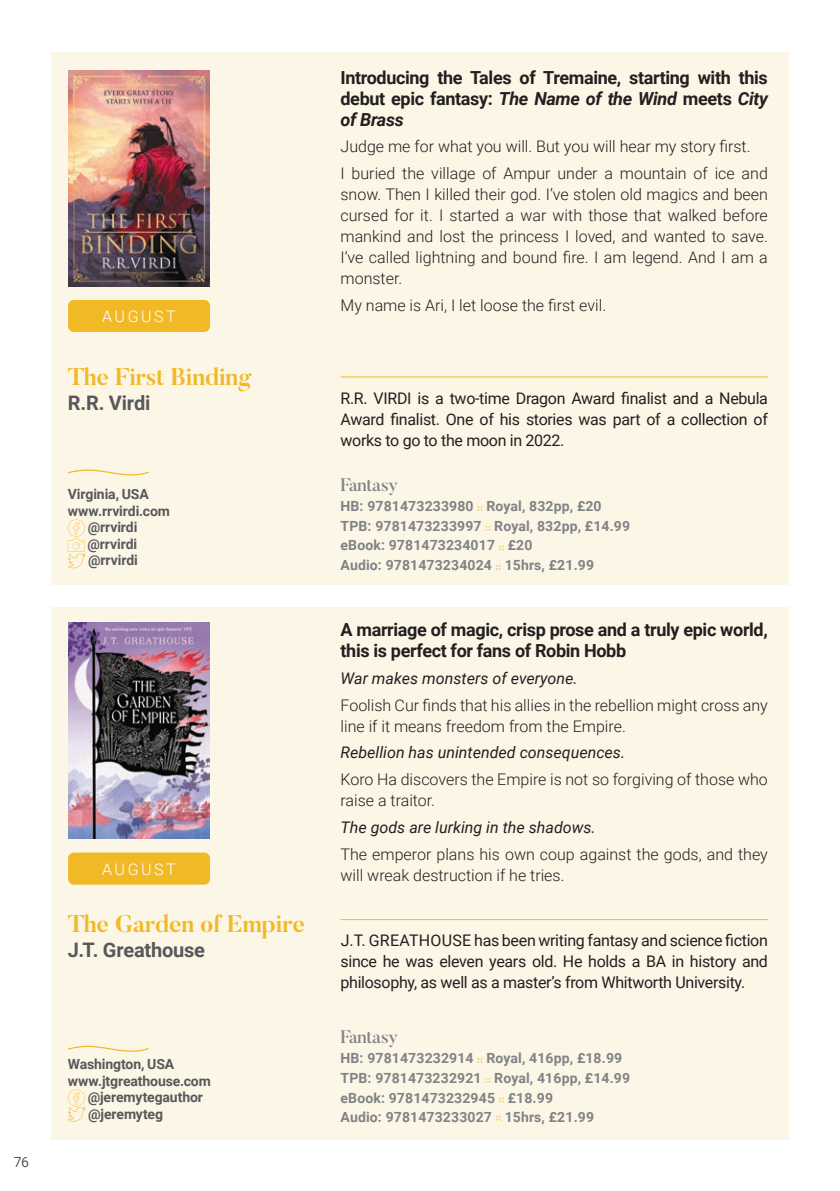
<style>
.page{position:relative;width:840px;height:1191px;background:#fff}
.page>*{position:absolute;margin:0;border:0;box-sizing:border-box;transform-origin:0 0}
.t1{font:700 24px "Butler";letter-spacing:-.01em;color:#f2b926}
.t2{font:700 20px "Roboto";letter-spacing:-.01em;color:#57585a}
.t3{font:700 18px/21px "Roboto";letter-spacing:-.02em;color:#231f20}
.t4{font:500 18px "Butler";letter-spacing:-.02em;color:#808285}
.t5{font:300 16px/21px "Roboto";color:#231f20}
.t6{font:16px/21px "Roboto";letter-spacing:-.02em;color:#231f20;text-align:justify}
.t7{font:italic 16px "Roboto";color:#231f20}
.t8{font:300 16px "Roboto";letter-spacing:.155em;color:#fff}
.t9{font:700 14px "Roboto";letter-spacing:.01em;color:#808285}
.t10{font:700 14px "Roboto";letter-spacing:-.01em;color:#57585a}
.t11{font:14px "Roboto";color:#57585a}
.s1{font-style:italic}
</style>
<div class="page">
<div style="left:51px;top:607px;width:737px;height:532px;background:#fcf6e7"></div>
<div style="left:68px;top:852px;width:142px;height:32px;background:#f2b926;border-radius:6px"></div>
<img style="left:68px;top:623px;width:142px;height:216px">
<svg style="left:68px;top:1045px;width:81px;height:6px"></svg>
<hr style="left:340px;top:919px;width:427px;height:1px;background:#f2b926">
<div style="left:51px;top:52px;width:737px;height:533px;background:#fcf6e7"></div>
<div style="left:68px;top:300px;width:142px;height:32px;background:#f2b926;border-radius:6px"></div>
<img style="left:68px;top:70px;width:142px;height:216px">
<hr style="left:340px;top:376px;width:427px;height:1px;background:#f2b926">
<svg style="left:68px;top:469px;width:81px;height:6px"></svg>
<svg style="left:477px;top:1058px;width:5px;height:5px"></svg>
<svg style="left:485px;top:1077px;width:5px;height:5px"></svg>
<svg style="left:498px;top:1097px;width:6px;height:5px"></svg>
<svg style="left:495px;top:1115px;width:5px;height:5px"></svg>
<svg style="left:68px;top:1089px;width:17px;height:32px"></svg>
<svg style="left:68px;top:519px;width:17px;height:49px"></svg>
<svg style="left:477px;top:506px;width:5px;height:5px"></svg>
<svg style="left:485px;top:525px;width:5px;height:6px"></svg>
<svg style="left:498px;top:545px;width:6px;height:5px"></svg>
<svg style="left:495px;top:565px;width:5px;height:5px"></svg>
<p class="t11" style="left:14px;top:1152px;width:17px">76</p>
<p class="t8" style="left:102px;top:305px;width:75px">AUGUST</p>
<p class="t1" style="left:68px;top:362px;width:185px">The First Binding</p>
<p class="t2" style="left:68px;top:389px;width:84px">R.R. Virdi</p>
<p class="t10" style="left:68px;top:484px;width:82px">Virginia, USA</p>
<p class="t10" style="left:68px;top:501px;width:104px">www.rrvirdi.com</p>
<p class="t10" style="left:88px;top:517px;width:51px">@rrvirdi</p>
<p class="t10" style="left:87px;top:534px;width:51px">@rrvirdi</p>
<p class="t10" style="left:88px;top:550px;width:51px">@rrvirdi</p>
<p class="t8" style="left:102px;top:857px;width:75px">AUGUST</p>
<p class="t1" style="left:68px;top:908px;width:238px">The Garden of Empire</p>
<p class="t2" style="left:68px;top:936px;width:139px">J.T. Greathouse</p>
<p class="t10" style="left:68px;top:1054px;width:108px">Washington, USA</p>
<p class="t10" style="left:68px;top:1071px;width:144px">www.jtgreathouse.com</p>
<p class="t10" style="left:88px;top:1087px;width:117px">@jeremytegauthor</p>
<p class="t10" style="left:88px;top:1104px;width:76px">@jeremyteg</p>
<p class="t3" style="left:340px;top:66px;width:428px;text-align:justify">Introducing the Tales of Tremaine, starting with this debut epic fantasy: <span class="s1">The Name of the Wind</span> meets <span class="s1">City of Brass</span></p>
<p class="t5" style="left:340px;top:136px;width:411px">Judge me for what you will. But you will hear my story first.</p>
<p class="t5" style="left:340px;top:162px;width:428px;text-align:justify">I buried the village of Ampur under a mountain of ice and snow. Then I killed their god. I’ve stolen old magics and been cursed for it. I started a war with those that walked before mankind and lost the princess I loved, and wanted to save.<br>I’ve called lightning and bound fire. I am legend. And I am a monster.</p>
<p class="t5" style="left:340px;top:294px;width:267px">My name is Ari, I let loose the first evil.</p>
<p class="t6" style="left:340px;top:387px;width:428px">R.R. VIRDI is a two-time Dragon Award finalist and a Nebula Award finalist. One of his stories was part of a collection of works to go to the moon in 2022.</p>
<p class="t4" style="left:340px;top:474px;width:59px">Fantasy</p>
<p class="t9" style="left:340px;top:496px;width:262px">HB: 9781473233980 Royal, 832pp, £20</p>
<p class="t9" style="left:340px;top:516px;width:291px">TPB: 9781473233997 Royal, 832pp, £14.99</p>
<p class="t9" style="left:340px;top:535px;width:193px">eBook: 9781473234017 £20</p>
<p class="t9" style="left:340px;top:555px;width:255px">Audio: 9781473234024 15hrs, £21.99</p>
<p class="t3" style="left:340px;top:619px;width:428px">A marriage of magic, crisp prose and a truly epic world, this is perfect for fans of Robin Hobb</p>
<p class="t7" style="left:340px;top:667px;width:238px">War makes monsters of everyone.</p>
<p class="t5" style="left:340px;top:694px;width:428px">Foolish Cur finds that his allies in the rebellion might cross any line if it means freedom from the Empire.</p>
<p class="t7" style="left:340px;top:741px;width:286px">Rebellion has unintended consequences.</p>
<p class="t5" style="left:340px;top:768px;width:428px">Koro Ha discovers the Empire is not so forgiving of those who raise a traitor.</p>
<p class="t7" style="left:340px;top:816px;width:256px">The gods are lurking in the shadows.</p>
<p class="t5" style="left:340px;top:842px;width:428px">The emperor plans his own coup against the gods, and they will wreak destruction if he tries.</p>
<p class="t6" style="left:340px;top:929px;width:428px">J.T. GREATHOUSE has been writing fantasy and science fiction since he was eleven years old. He holds a BA in history and philosophy, as well as a master’s from Whitworth University.</p>
<p class="t4" style="left:340px;top:1025px;width:59px">Fantasy</p>
<p class="t9" style="left:340px;top:1048px;width:283px">HB: 9781473232914 Royal, 416pp, £18.99</p>
<p class="t9" style="left:340px;top:1068px;width:291px">TPB: 9781473232921 Royal, 416pp, £14.99</p>
<p class="t9" style="left:340px;top:1087px;width:214px">eBook: 9781473232945 £18.99</p>
<p class="t9" style="left:340px;top:1107px;width:255px">Audio: 9781473233027 15hrs, £21.99</p>
</div>
